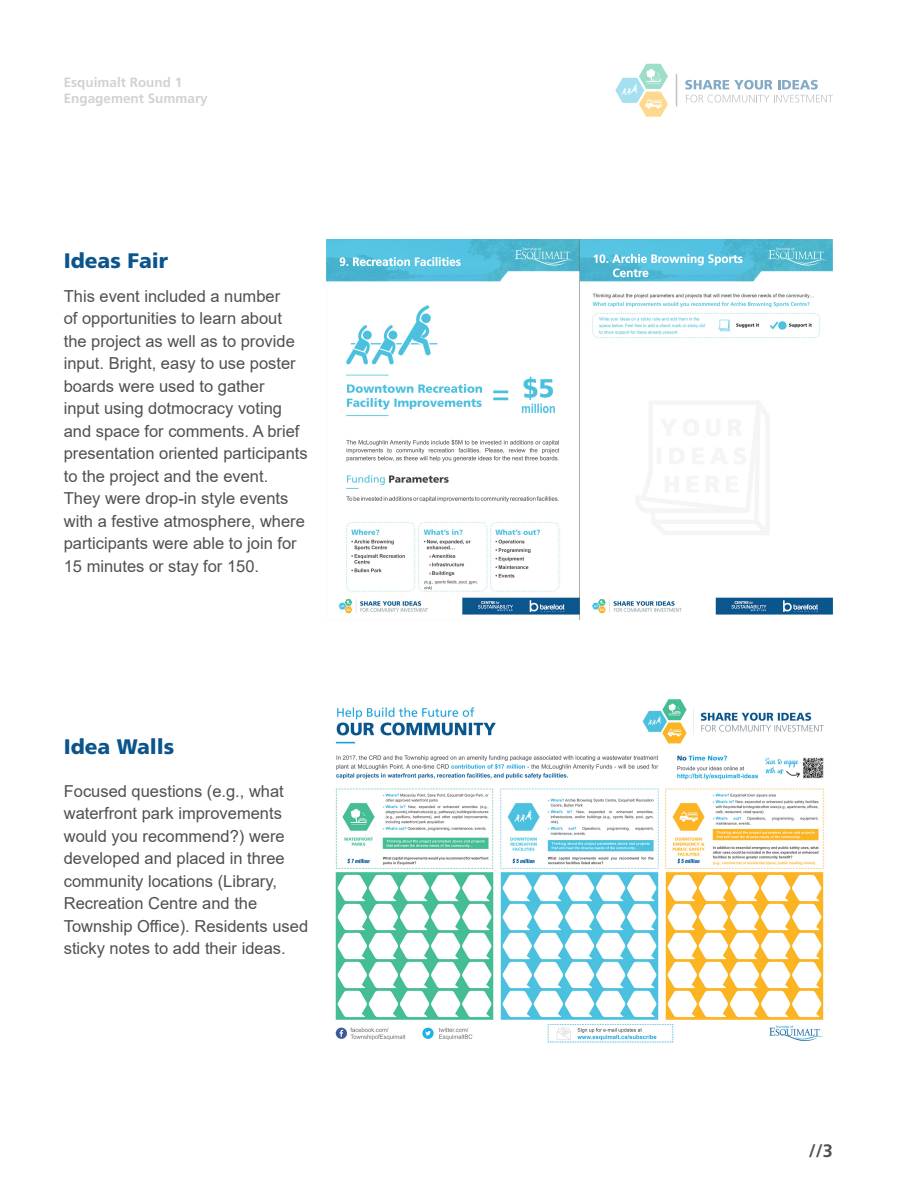
<style>
.page{position:relative;width:918px;height:1188px;background:#fff}
.page>*{position:absolute;margin:0;border:0;box-sizing:border-box;transform-origin:0 0}
.Heading_2{font:900 21px "Frutiger LT Std";color:#0b558c}
.t1{font:700 18px "Frutiger LT Std";color:#505050}
.Basic{font:16.5px/22.5px "Arial";color:#505050}
.t2{font:700 13.5px/16.2px "Frutiger LT Std";color:#d1d2d4}
</style>
<div class="page">
<svg style="left:615px;top:64px;width:53px;height:53px"></svg>
<svg style="left:685px;top:80px;width:148px;height:23px"></svg>
<hr style="left:676px;top:74px;width:1px;height:32px;background:#788894">
<img style="left:326px;top:240px;width:507px;height:380px">
<img style="left:335px;top:699px;width:489px;height:344px">
<p class="t2" style="left:64px;top:75px;width:146px">Esquimalt Round 1<br>Engagement Summary</p>
<p class="Heading_2" style="left:64px;top:248px;width:106px">Ideas Fair</p>
<p class="Basic" style="left:64px;top:284px;width:245px">This event included a number<br>of opportunities to learn about the project as well as to provide input. Bright, easy to use poster boards were used to gather<br>input using dotmocracy voting and space for comments. A brief presentation oriented participants to the project and the event.<br>They were drop-in style events with a festive atmosphere, where participants were able to join for<br>15 minutes or stay for 150.</p>
<p class="Heading_2" style="left:64px;top:734px;width:112px">Idea Walls</p>
<p class="Basic" style="left:64px;top:779px;width:246px">Focused questions (e.g., what waterfront park improvements would you recommend?) were developed and placed in three community locations (Library,<br>Recreation Centre and the<br>Township Office). Residents used sticky notes to add their ideas.</p>
<p class="t1" style="left:809px;top:1140px;width:26px">//3</p>
</div>
